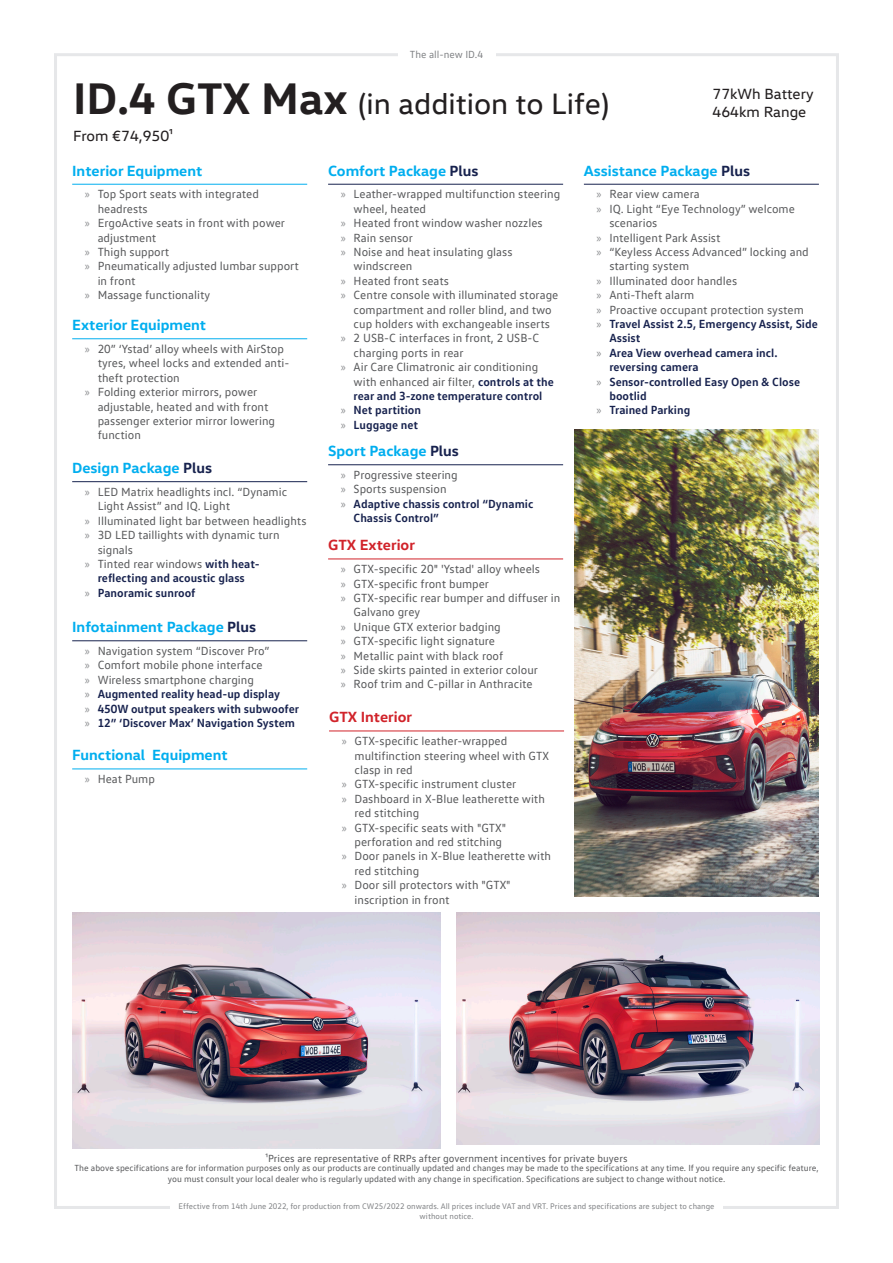
<style>
.page{position:relative;width:893px;height:1263px;background:#fff}
.page>*{position:absolute;margin:0;border:0;box-sizing:border-box;transform-origin:0 0}
.Page_heading{font:30px "VW Head";color:#231f20}
.List_headings_-_spac{font:700 15px "VW Head";color:#00aeef}
.t1{font:15px "VW Head";color:#231f20}
.List_headings_-_spac-2{font:700 15px "VW Head";color:#d1232a}
.t2{font:12px/14.4px "VW Text";color:#57585a}
.t3{font:700 12px/14.4px "VW Text";color:#17224e}
.t4{font:10.5px "VW Text";color:#57585a}
.t5{font:10.5px "VW Text";color:#808285}
.t6{font:9px/10.8px "VW Text";color:#57585a;text-align:center}
.t7{font:8.25px/9.9px "VW Text";color:#808285;text-align:center}
.s1{font-weight:700;font-size:45px}
.s2{font-family:"Myriad Pro";color:#87898c}
.s3{color:#17224e}
.s4{font-family:"Myriad Pro";font-weight:400;color:#87898c}
.s5{font-weight:400;color:#57585a}
.s6{font-weight:700;color:#17224e}
</style>
<div class="page">
<hr style="left:72px;top:640px;width:235px;height:1px;background:#17224e">
<hr style="left:328px;top:464px;width:235px;height:1px;background:#17224e">
<hr style="left:584px;top:184px;width:235px;height:1px;background:#17224e">
<hr style="left:72px;top:481px;width:235px;height:1px;background:#17224e">
<hr style="left:328px;top:184px;width:235px;height:1px;background:#17224e">
<hr style="left:72px;top:184px;width:235px;height:1px;background:#00aeef">
<hr style="left:72px;top:338px;width:235px;height:1px;background:#00aeef">
<hr style="left:72px;top:769px;width:235px;height:1px;background:#00aeef">
<hr style="left:328px;top:559px;width:235px;height:1px;background:#d1232a">
<img style="left:72px;top:912px;width:368px;height:236px">
<img style="left:456px;top:912px;width:364px;height:232px">
<img style="left:574px;top:429px;width:245px;height:467px">
<hr style="left:329px;top:731px;width:235px;height:1px;background:#d1232a">
<p class="t5" style="left:410px;top:47px;width:75px">The all-new ID.4</p>
<p class="Page_heading" style="left:73px;top:86px;width:538px"><span class="s1">ID.4 GTX Max</span> (in addition to Life)</p>
<p class="t1" style="left:73px;top:127px;width:101px">From €74,950¹</p>
<p class="t1" style="left:712px;top:84px;width:103px">77kWh Battery</p>
<p class="t1" style="left:712px;top:102px;width:95px">464km Range</p>
<p class="List_headings_-_spac" style="left:72px;top:161px;width:132px">Interior Equipment</p>
<p class="t2" style="left:98px;top:187px;width:163px;text-indent:-13px"><span class="s2">»</span> Top Sport seats with integrated headrests</p>
<p class="t2" style="left:98px;top:216px;width:189px;text-indent:-13px"><span class="s2">»</span> ErgoActive seats in front with power adjustment</p>
<p class="t2" style="left:85px;top:244px;width:86px"><span class="s2">»</span> Thigh support</p>
<p class="t2" style="left:98px;top:259px;width:203px;text-indent:-13px"><span class="s2">»</span> Pneumatically adjusted lumbar support in front</p>
<p class="t2" style="left:85px;top:288px;width:127px"><span class="s2">»</span> Massage functionality</p>
<p class="List_headings_-_spac" style="left:72px;top:315px;width:135px">Exterior Equipment</p>
<p class="t2" style="left:98px;top:341px;width:193px;text-indent:-13px"><span class="s2">»</span> 20” ‘Ystad’ alloy wheels with AirStop tyres, wheel locks and extended anti&shy;theft protection</p>
<p class="t2" style="left:98px;top:385px;width:179px;text-indent:-13px"><span class="s2">»</span> Folding exterior mirrors, power adjustable, heated and with front passenger exterior mirror lowering function</p>
<p class="List_headings_-_spac" style="left:72px;top:458px;width:141px">Design Package <span class="s3">Plus</span></p>
<p class="t2" style="left:98px;top:484px;width:191px;text-indent:-13px"><span class="s2">»</span> LED Matrix headlights incl. “Dynamic<br>Light Assist” and IQ. Light</p>
<p class="t2" style="left:85px;top:513px;width:223px"><span class="s2">»</span> Illuminated light bar between headlights</p>
<p class="t2" style="left:98px;top:527px;width:183px;text-indent:-13px"><span class="s2">»</span> 3D LED taillights with dynamic turn signals</p>
<p class="t3" style="left:85px;top:556px;width:176px;text-align:center"><span class="s4">»</span> <span class="s5">Tinted rear windows</span> with heat&shy;reflecting and acoustic glass</p>
<p class="t3" style="left:85px;top:585px;width:112px"><span class="s4">»</span> Panoramic sunroof</p>
<p class="List_headings_-_spac" style="left:72px;top:617px;width:185px">Infotainment Package <span class="s3">Plus</span></p>
<p class="t2" style="left:85px;top:643px;width:186px"><span class="s2">»</span> Navigation system “Discover Pro”</p>
<p class="t2" style="left:85px;top:658px;width:179px"><span class="s2">»</span> Comfort mobile phone interface</p>
<p class="t2" style="left:85px;top:672px;width:170px"><span class="s2">»</span> Wireless smartphone charging</p>
<p class="t3" style="left:85px;top:686px;width:197px"><span class="s4">»</span> Augmented reality head-up display</p>
<p class="t3" style="left:85px;top:701px;width:216px"><span class="s4">»</span> 450W output speakers with subwoofer</p>
<p class="t3" style="left:85px;top:715px;width:211px"><span class="s4">»</span> 12” ‘Discover Max’ Navigation System</p>
<p class="List_headings_-_spac" style="left:72px;top:745px;width:157px">Functional Equipment</p>
<p class="t2" style="left:85px;top:771px;width:72px"><span class="s2">»</span> Heat Pump</p>
<p class="List_headings_-_spac" style="left:328px;top:161px;width:152px">Comfort Package <span class="s3">Plus</span></p>
<p class="t2" style="left:354px;top:187px;width:208px;text-indent:-13px"><span class="s2">»</span> Leather-wrapped multifunction steering wheel, heated</p>
<p class="t2" style="left:341px;top:216px;width:203px"><span class="s2">»</span> Heated front window washer nozzles</p>
<p class="t2" style="left:341px;top:230px;width:74px"><span class="s2">»</span> Rain sensor</p>
<p class="t2" style="left:354px;top:244px;width:160px;text-indent:-13px"><span class="s2">»</span> Noise and heat insulating glass windscreen</p>
<p class="t2" style="left:341px;top:273px;width:110px"><span class="s2">»</span> Heated front seats</p>
<p class="t2" style="left:341px;top:288px;width:219px;text-align:center"><span class="s2">»</span> Centre console with illuminated storage compartment and roller blind, and two cup holders with exchangeable inserts</p>
<p class="t2" style="left:354px;top:331px;width:187px;text-indent:-13px"><span class="s2">»</span> 2 USB-C interfaces in front, 2 USB-C charging ports in rear</p>
<p class="t2" style="left:354px;top:360px;width:202px;text-indent:-13px"><span class="s2">»</span> Air Care Climatronic air conditioning with enhanced air filter, <span class="s6">controls at the rear and 3-zone temperature control</span></p>
<p class="t3" style="left:341px;top:403px;width:82px"><span class="s4">»</span> Net partition</p>
<p class="t3" style="left:341px;top:417px;width:79px"><span class="s4">»</span> Luggage net</p>
<p class="List_headings_-_spac" style="left:328px;top:441px;width:132px">Sport Package <span class="s3">Plus</span></p>
<p class="t2" style="left:341px;top:467px;width:118px"><span class="s2">»</span> Progressive steering</p>
<p class="t2" style="left:341px;top:482px;width:107px"><span class="s2">»</span> Sports suspension</p>
<p class="t3" style="left:354px;top:496px;width:181px;text-indent:-13px"><span class="s4">»</span> Adaptive chassis control “Dynamic<br>Chassis Control”</p>
<p class="List_headings_-_spac-2" style="left:328px;top:535px;width:88px">GTX Exterior</p>
<p class="t2" style="left:341px;top:561px;width:201px"><span class="s2">»</span> GTX-specific 20" 'Ystad' alloy wheels</p>
<p class="t2" style="left:341px;top:576px;width:150px"><span class="s2">»</span> GTX-specific front bumper</p>
<p class="t2" style="left:354px;top:590px;width:208px;text-indent:-13px"><span class="s2">»</span> GTX-specific rear bumper and diffuser in<br>Galvano grey</p>
<p class="t2" style="left:341px;top:619px;width:161px"><span class="s2">»</span> Unique GTX exterior badging</p>
<p class="t2" style="left:341px;top:633px;width:156px"><span class="s2">»</span> GTX-specific light signature</p>
<p class="t2" style="left:341px;top:648px;width:164px"><span class="s2">»</span> Metallic paint with black roof</p>
<p class="t2" style="left:341px;top:662px;width:199px"><span class="s2">»</span> Side skirts painted in exterior colour</p>
<p class="t2" style="left:341px;top:677px;width:193px"><span class="s2">»</span> Roof trim and C-pillar in Anthracite</p>
<p class="List_headings_-_spac-2" style="left:329px;top:707px;width:85px">GTX Interior</p>
<p class="t2" style="left:355px;top:733px;width:196px;text-indent:-13px"><span class="s2">»</span> GTX-specific leather-wrapped multifinction steering wheel with GTX clasp in red</p>
<p class="t2" style="left:342px;top:777px;width:176px"><span class="s2">»</span> GTX-specific instrument cluster</p>
<p class="t2" style="left:355px;top:791px;width:192px;text-indent:-13px"><span class="s2">»</span> Dashboard in X-Blue leatherette with red stitching</p>
<p class="t2" style="left:355px;top:820px;width:153px;text-indent:-13px"><span class="s2">»</span> GTX-specific seats with "GTX" perforation and red stitching</p>
<p class="t2" style="left:355px;top:849px;width:198px;text-indent:-13px"><span class="s2">»</span> Door panels in X-Blue leatherette with red stitching</p>
<p class="t2" style="left:355px;top:877px;width:158px;text-indent:-13px"><span class="s2">»</span> Door sill protectors with "GTX" inscription in front</p>
<p class="List_headings_-_spac" style="left:584px;top:161px;width:168px">Assistance Package <span class="s3">Plus</span></p>
<p class="t2" style="left:597px;top:187px;width:105px"><span class="s2">»</span> Rear view camera</p>
<p class="t2" style="left:609px;top:201px;width:187px;text-indent:-13px"><span class="s2">»</span> IQ. Light “Eye Technology” welcome scenarios</p>
<p class="t2" style="left:597px;top:230px;width:125px"><span class="s2">»</span> Intelligent Park Assist</p>
<p class="t2" style="left:609px;top:244px;width:201px;text-indent:-13px"><span class="s2">»</span> “Keyless Access Advanced” locking and starting system</p>
<p class="t2" style="left:597px;top:273px;width:142px"><span class="s2">»</span> Illuminated door handles</p>
<p class="t2" style="left:597px;top:288px;width:99px"><span class="s2">»</span> Anti-Theft alarm</p>
<p class="t2" style="left:597px;top:302px;width:209px"><span class="s2">»</span> Proactive occupant protection system</p>
<p class="t3" style="left:609px;top:316px;width:210px;text-indent:-13px"><span class="s4">»</span> Travel Assist 2.5, Emergency Assist, Side<br>Assist</p>
<p class="t3" style="left:609px;top:345px;width:170px;text-indent:-13px"><span class="s4">»</span> Area View overhead camera incl. reversing camera</p>
<p class="t3" style="left:609px;top:374px;width:192px;text-indent:-13px"><span class="s4">»</span> Sensor-controlled Easy Open &amp; Close bootlid</p>
<p class="t3" style="left:597px;top:403px;width:95px"><span class="s4">»</span> Trained Parking</p>
<p class="t4" style="left:265px;top:1152px;width:364px">¹Prices are representative of RRPs after government incentives for private buyers</p>
<p class="t6" style="left:75px;top:1163px;width:746px">The above specifications are for information purposes only as our products are continually updated and changes may be made to the specifications at any time. If you require any specific feature, you must consult your local dealer who is regularly updated with any change in specification. Specifications are subject to change without notice.</p>
<p class="t7" style="left:179px;top:1201px;width:537px">Effective from 14th June 2022, for production from CW25/2022 onwards. All prices include VAT and VRT. Prices and specifications are subject to change without notice.</p>
</div>
